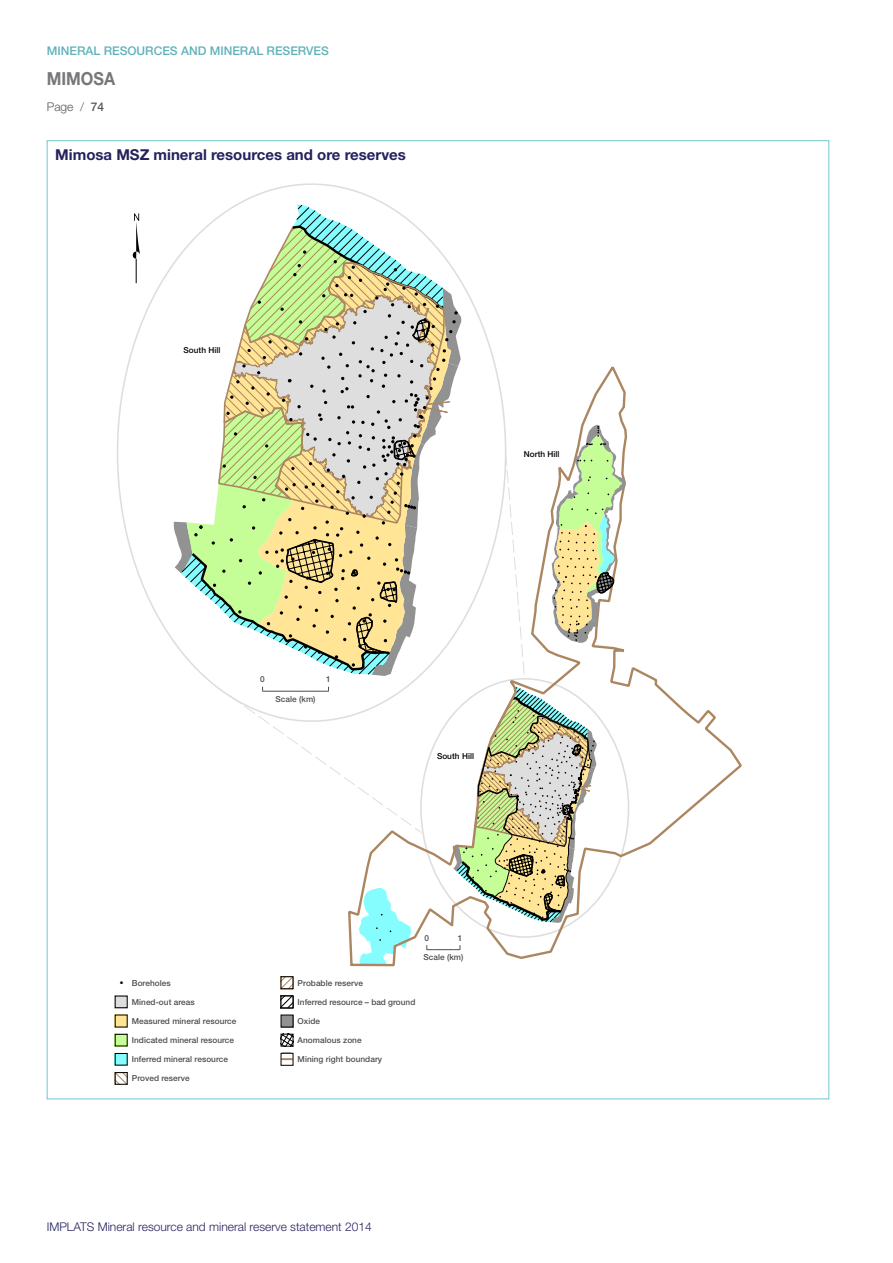
<style>
.page{position:relative;width:893px;height:1263px;background:#fff}
.page>*{position:absolute;margin:0;border:0;box-sizing:border-box;transform-origin:0 0}
.t1{font:700 18px "Helvetica Neue LT Std";color:#77787b;scale:.9 1}
.t2{font:700 15px "Helvetica Neue LT Std";color:#25215d}
.t3{font:300 12px "Helvetica Neue LT Std";color:#25215d}
.t4{font:500 12px "Helvetica Neue LT Std";color:#61b2b9}
.t5{font:300 12px "Helvetica Neue LT Std";color:#58595b}
.t6{font:500 8.25px "Helvetica Neue LT Std";letter-spacing:.005em;color:#4d4d4f}
.t7{font:500 8.25px "Helvetica Neue LT Std";letter-spacing:.005em;color:#000}
.s1{font-weight:500}
</style>
<div class="page">
<svg style="left:117px;top:998px;width:9px;height:8px"></svg>
<div style="left:115px;top:996px;width:13px;height:12px;border:1px solid #000"></div>
<svg style="left:117px;top:1017px;width:9px;height:8px"></svg>
<svg style="left:117px;top:1036px;width:9px;height:8px"></svg>
<div style="left:115px;top:1034px;width:13px;height:12px;border:1px solid #000"></div>
<svg style="left:117px;top:1055px;width:9px;height:8px"></svg>
<div style="left:115px;top:1053px;width:13px;height:12px;border:1px solid #000"></div>
<svg style="left:115px;top:1074px;width:13px;height:11px"></svg>
<div style="left:115px;top:1072px;width:13px;height:12px;border:1px solid #000"></div>
<svg style="left:283px;top:978px;width:8px;height:9px"></svg>
<div style="left:281px;top:976px;width:12px;height:13px;border:1px solid #000"></div>
<svg style="left:283px;top:997px;width:8px;height:9px"></svg>
<div style="left:281px;top:995px;width:12px;height:13px;border:1px solid #000"></div>
<svg style="left:283px;top:1017px;width:8px;height:8px"></svg>
<svg style="left:283px;top:1036px;width:8px;height:8px"></svg>
<div style="left:281px;top:1034px;width:12px;height:12px;border:1px solid #000"></div>
<svg style="left:283px;top:1058px;width:8px;height:3px"></svg>
<div style="left:281px;top:1053px;width:12px;height:13px;border:1px solid #000"></div>
<svg style="left:117px;top:183px;width:378px;height:513px"></svg>
<svg style="left:229px;top:676px;width:118px;height:104px"></svg>
<svg style="left:347px;top:362px;width:395px;height:605px"></svg>
<svg style="left:359px;top:888px;width:52px;height:77px"></svg>
<svg style="left:552px;top:425px;width:74px;height:218px"></svg>
<svg style="left:174px;top:204px;width:287px;height:472px"></svg>
<svg style="left:451px;top:686px;width:146px;height:240px"></svg>
<svg style="left:262px;top:687px;width:7px;height:5px"></svg>
<hr style="left:269px;top:691px;width:53px;height:1px;background:#4d4d4f">
<svg style="left:322px;top:687px;width:7px;height:5px"></svg>
<svg style="left:426px;top:945px;width:35px;height:5px"></svg>
<svg style="left:133px;top:213px;width:7px;height:70px"></svg>
<p class="t4" style="left:47px;top:44px;width:284px">MINERAL RESOURCES AND MINERAL RESERVES</p>
<p class="t1" style="left:47px;top:68px;width:77px">MIMOSA</p>
<p class="t5" style="left:47px;top:99px;width:59px">Page / <span class="s1">74</span></p>
<p class="t2" style="left:55px;top:145px;width:352px">Mimosa MSZ mineral resources and ore reserves</p>
<p class="t7" style="left:183px;top:346px;width:39px">South Hill</p>
<p class="t7" style="left:524px;top:449px;width:37px">North Hill</p>
<p class="t6" style="left:260px;top:674px;width:6px">0</p>
<p class="t6" style="left:326px;top:674px;width:6px">1</p>
<p class="t6" style="left:276px;top:694px;width:41px">Scale (km)</p>
<p class="t7" style="left:437px;top:751px;width:39px">South Hill</p>
<p class="t6" style="left:120px;top:978px;width:52px"><sup>●</sup> Boreholes</p>
<p class="t6" style="left:132px;top:997px;width:64px">Mined-out areas</p>
<p class="t6" style="left:132px;top:1016px;width:106px">Measured mineral resource</p>
<p class="t6" style="left:132px;top:1035px;width:104px">Indicated mineral resource</p>
<p class="t6" style="left:132px;top:1054px;width:98px">Inferred mineral resource</p>
<p class="t6" style="left:132px;top:1073px;width:59px">Proved reserve</p>
<p class="t6" style="left:298px;top:978px;width:67px">Probable reserve</p>
<p class="t6" style="left:298px;top:997px;width:119px">Inferred resource – bad ground</p>
<p class="t6" style="left:298px;top:1016px;width:24px">Oxide</p>
<p class="t6" style="left:298px;top:1035px;width:65px">Anomalous zone</p>
<p class="t6" style="left:298px;top:1054px;width:86px">Mining right boundary</p>
<p class="t6" style="left:424px;top:933px;width:6px">0</p>
<p class="t6" style="left:458px;top:933px;width:6px">1</p>
<p class="t6" style="left:423px;top:952px;width:41px">Scale (km)</p>
<h3 class="t3" style="left:47px;top:1219px;width:327px">IMPLATS Mineral resource and mineral reserve statement 2014</h3>
</div>
